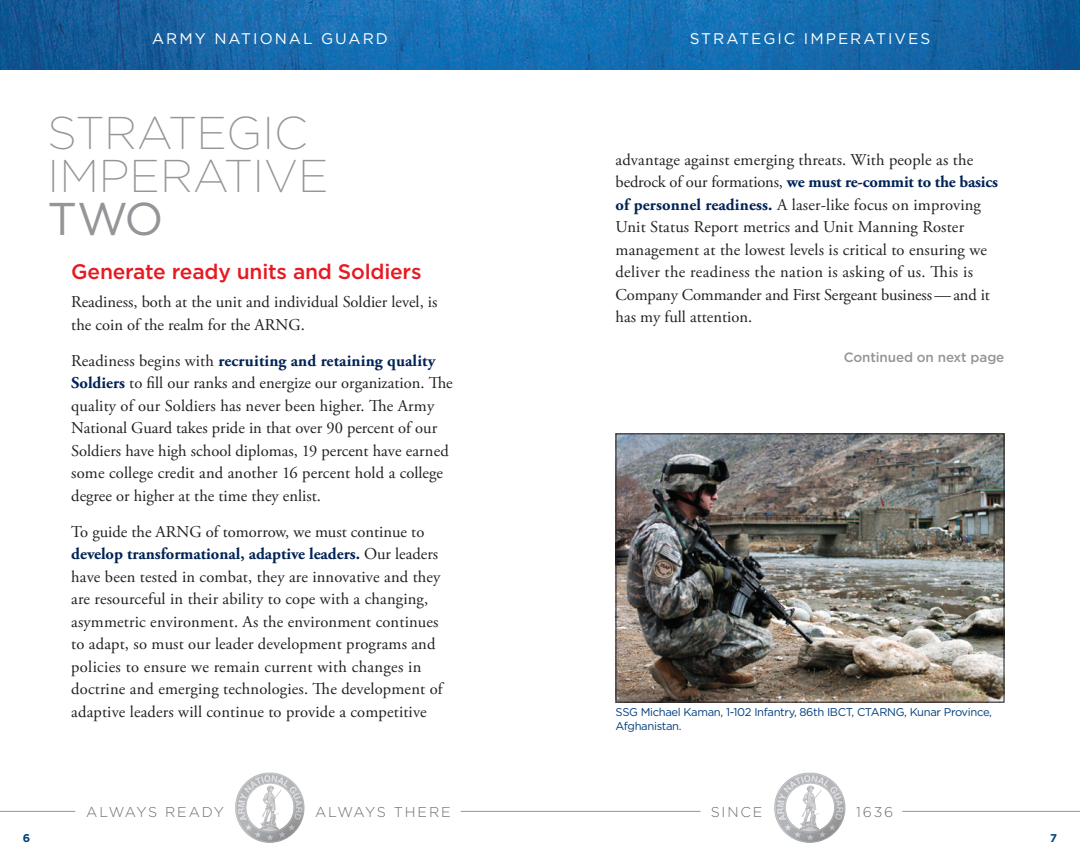
<style>
.page{position:relative;width:1080px;height:864px;background:#fff}
.page>*{position:absolute;margin:0;border:0;box-sizing:border-box;transform-origin:0 0}
.t1{font:200 45.9px/42.6px "Gotham HTF";color:#939598}
.t2{font:500 21px "Gotham HTF";letter-spacing:-.01em;color:#e51a23}
.t3{font:16.5px/22.5px "Adobe Garamond Pro";letter-spacing:.01em;color:#231f20}
.t4{font:15.3px "Gotham HTF";letter-spacing:.13em;color:#fff}
.t5{font:300 14.25px "Gotham HTF";letter-spacing:.13em;color:#6c6d70}
.t6{font:300 14.25px "Gotham HTF";letter-spacing:.095em;color:#6c6d70}
.t7{font:500 13.5px "Gotham HTF";letter-spacing:-.01em;color:#939598}
.body{font:11.25px/13.5px "Gotham HTF";letter-spacing:-.03em;color:#013d7d}
.t8{font:700 11.25px "Gotham HTF";color:#00447b}
.s1{font-weight:400}
.s2{font-weight:700;color:#002356}
</style>
<div class="page">
<img style="left:0;top:0;width:1080px;height:69px">
<img style="left:235px;top:772px;width:70px;height:71px">
<hr style="left:0;top:811px;width:75px;height:1px;background:#939598">
<hr style="left:461px;top:811px;width:239px;height:1px;background:#939598">
<img style="left:774px;top:772px;width:72px;height:71px">
<hr style="left:902px;top:811px;width:178px;height:1px;background:#939598">
<img style="left:618px;top:436px;width:384px;height:265px">
<div style="left:616px;top:434px;width:388px;height:269px;border:1px solid #231f20"></div>
<p class="t4" style="left:152px;top:30px;width:237px">ARMY NATIONAL GUARD</p>
<p class="t4" style="left:690px;top:30px;width:242px">STRATEGIC IMPERATIVES</p>
<p class="t1" style="left:48px;top:111px;width:283px">STRATEGIC<br>IMPERATIVE<br><span class="s1">TWO</span></p>
<p class="t2" style="left:71px;top:260px;width:352px">Generate ready units and Soldiers</p>
<p class="t3" style="left:71px;top:291px;width:368px">Readiness, both at the unit and individual Soldier level, is the coin of the realm for the ARNG.</p>
<p class="t3" style="left:71px;top:350px;width:383px">Readiness begins with <span class="s2">recruiting and retaining quality Soldiers</span> to fill our ranks and energize our organization. The quality of our Soldiers has never been higher. The Army National Guard takes pride in that over 90 percent of our Soldiers have high school diplomas, 19 percent have earned some college credit and another 16 percent hold a college degree or higher at the time they enlist.</p>
<p class="t3" style="left:71px;top:521px;width:373px">To guide the ARNG of tomorrow, we must continue to <span class="s2">develop transformational, adaptive leaders.</span> Our leaders have been tested in combat, they are innovative and they are resourceful in their ability to cope with a changing, asymmetric environment. As the environment continues to adapt, so must our leader development programs and policies to ensure we remain current with changes in doctrine and emerging technologies. The development of adaptive leaders will continue to provide a competitive</p>
<p class="t3" style="left:616px;top:149px;width:384px">advantage against emerging threats. With people as the bedrock of our formations, <span class="s2">we must re-commit to the basics of personnel readiness.</span> A laser-like focus on improving Unit Status Report metrics and Unit Manning Roster management at the lowest levels is critical to ensuring we deliver the readiness the nation is asking of us. This is Company Commander and First Sergeant business — and it has my full attention.</p>
<p class="t7" style="left:844px;top:350px;width:162px">Continued on next page</p>
<p class="body" style="left:616px;top:705px;width:378px">SSG Michael Kaman, 1-102 Infantry, 86th IBCT, CTARNG, Kunar Province,<br>Afghanistan.</p>
<p class="t6" style="left:86px;top:804px;width:139px">ALWAYS READY</p>
<p class="t5" style="left:315px;top:804px;width:137px">ALWAYS THERE</p>
<p class="t5" style="left:711px;top:804px;width:53px">SINCE</p>
<p class="t5" style="left:856px;top:804px;width:39px">1636</p>
<p class="t8" style="left:23px;top:832px;width:9px">6</p>
<p class="t8" style="left:1050px;top:832px;width:8px">7</p>
</div>
